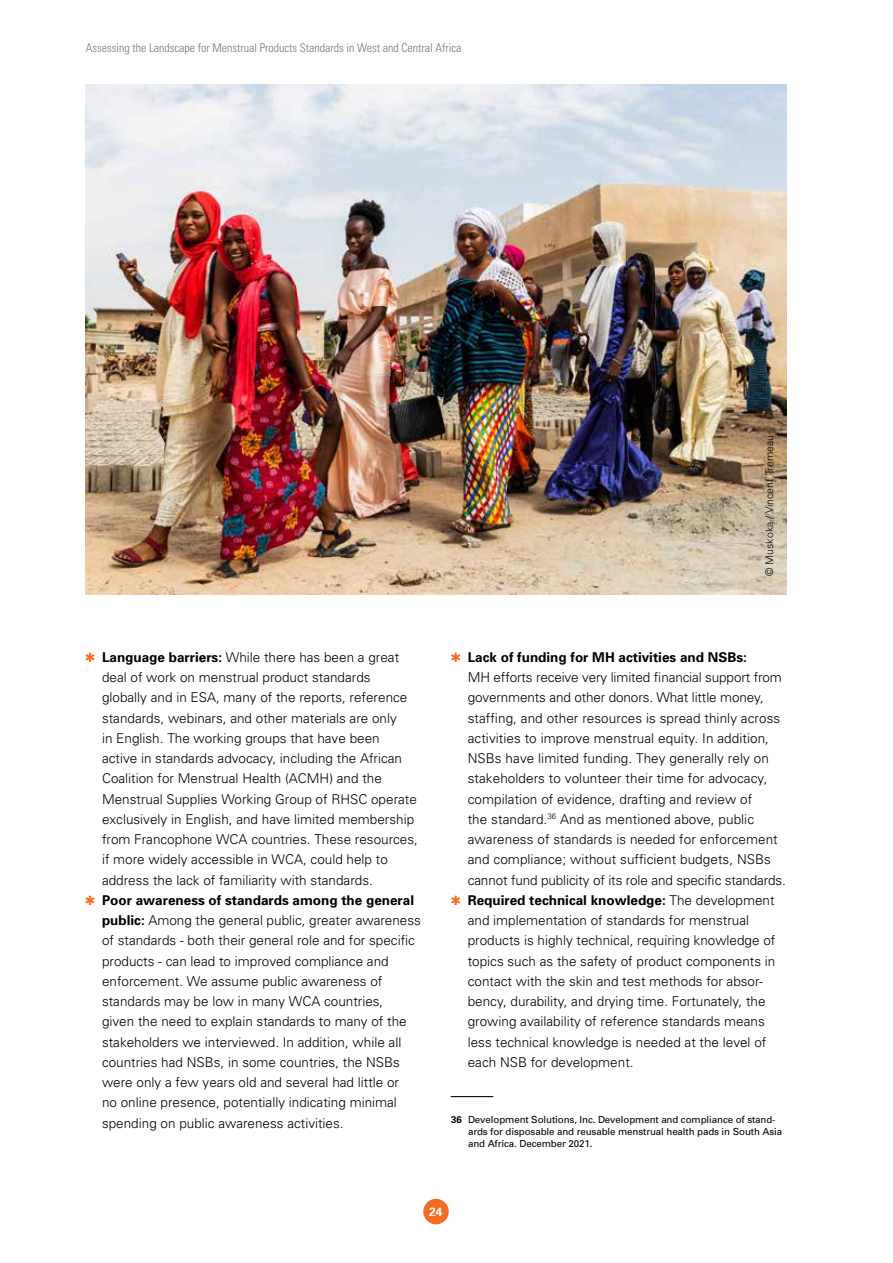
<style>
.page{position:relative;width:893px;height:1263px;background:#fff}
.page>*{position:absolute;margin:0;border:0;box-sizing:border-box;transform-origin:0 0}
.t1{font:300 13.5px/20.2px "Univers";color:#000}
.t2{font:700 13.5px "Univers";color:#000}
.t3{font:300 condensed 12px "Univers";color:#78777a}
.t4{font:700 12px "Univers";color:#fff}
.t5{font:300 10.5px "Univers";color:#000}
.t6{font:9.75px/12px "Univers";letter-spacing:-.01em;color:#000}
.s1{font-weight:700}
</style>
<div class="page">
<div style="left:423px;top:1199px;width:26px;height:25px;background:#f36c21;border-radius:50%"></div>
<img style="left:85px;top:85px;width:702px;height:510px">
<hr style="left:451px;top:1096px;width:42px;height:1px;background:#000">
<p class="t3" style="left:86px;top:41px;width:377px">Assessing the Landscape for Menstrual Products Standards in West and Central Africa</p>
<p class="t5" style="left:763px;top:576px;width:142px;rotate:-90deg">© Muskoka / Vincent Tremeau</p>
<p class="t1" style="left:102px;top:647px;width:317px"><span class="s1">Language barriers:</span> While there has been a great deal of work on menstrual product standards globally and in ESA, many of the reports, reference standards, webinars, and other materials are only<br>in English. The working groups that have been active in standards advocacy, including the African Coalition for Menstrual Health (ACMH) and the Menstrual Supplies Working Group of RHSC operate exclusively in English, and have limited membership from Francophone WCA countries. These resources, if more widely accessible in WCA, could help to address the lack of familiarity with standards.</p>
<p class="t1" style="left:102px;top:890px;width:320px"><span class="s1">Poor awareness of standards among the general public:</span> Among the general public, greater awareness of standards - both their general role and for specific products - can lead to improved compliance and enforcement. We assume public awareness of standards may be low in many WCA countries,<br>given the need to explain standards to many of the stakeholders we interviewed. In addition, while all countries had NSBs, in some countries, the NSBs were only a few years old and several had little or<br>no online presence, potentially indicating minimal spending on public awareness activities.</p>
<p class="t2" style="left:468px;top:649px;width:281px">Lack of funding for MH activities and NSBs:</p>
<p class="t1" style="left:468px;top:667px;width:320px">MH efforts receive very limited financial support from governments and other donors. What little money, staffing, and other resources is spread thinly across activities to improve menstrual equity. In addition, NSBs have limited funding. They generally rely on stakeholders to volunteer their time for advocacy, compilation of evidence, drafting and review of<br>the standard.<sup>36</sup> And as mentioned above, public awareness of standards is needed for enforcement and compliance; without sufficient budgets, NSBs cannot fund publicity of its role and specific standards.<br><span class="s1">Required technical knowledge:</span> The development and implementation of standards for menstrual products is highly technical, requiring knowledge of topics such as the safety of product components in contact with the skin and test methods for absor&shy;bency, durability, and drying time. Fortunately, the growing availability of reference standards means less technical knowledge is needed at the level of each NSB for development.</p>
<p class="t6" style="left:468px;top:1113px;width:316px;text-indent:-17px"><span class="s1">36</span> Development Solutions, Inc. Development and compliance of stand&shy;ards for disposable and reusable menstrual health pads in South Asia and Africa. December 2021.</p>
<p class="t4" style="left:429px;top:1204px;width:15px">24</p>
</div>
